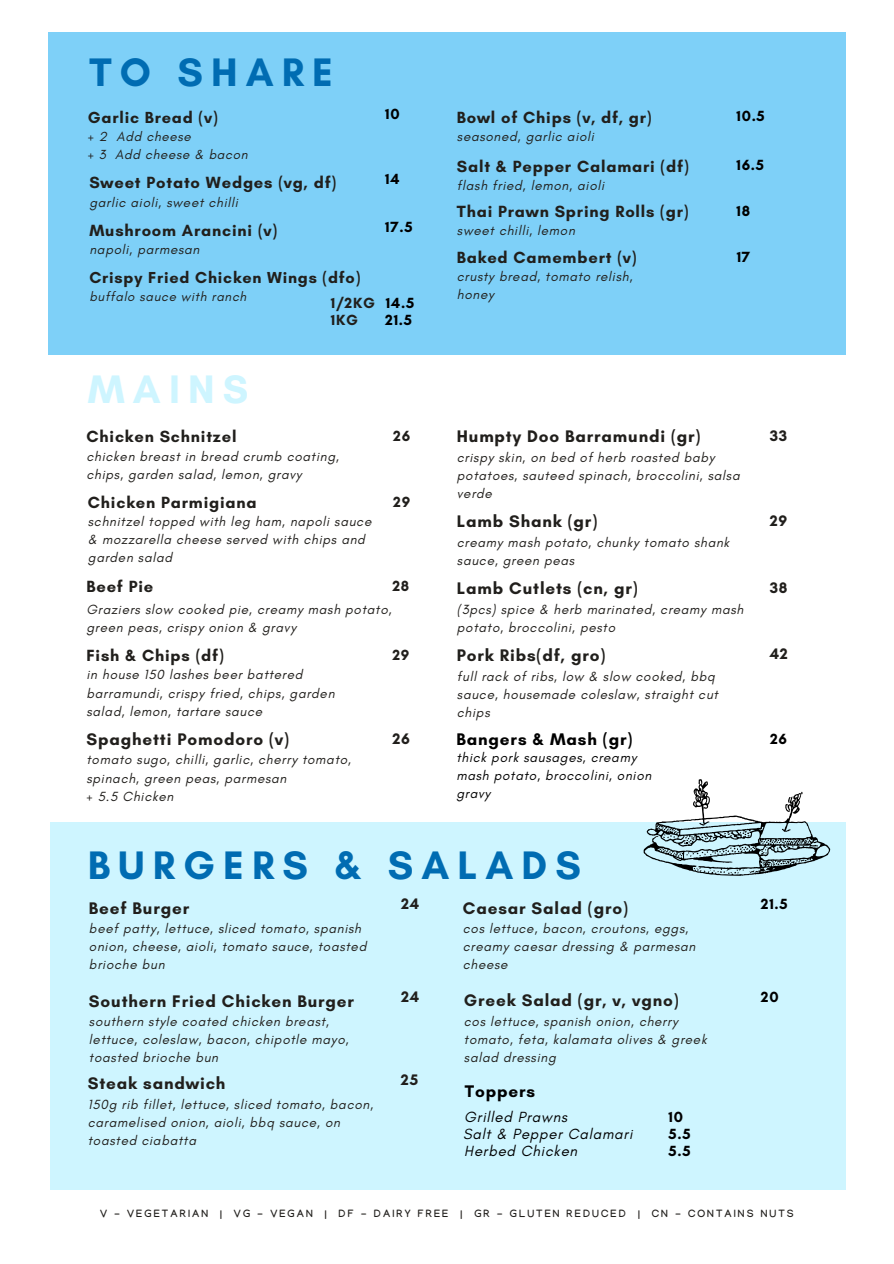
<style>
.page{position:relative;width:894px;height:1264px;background:#fff}
.page>*{position:absolute;margin:0;border:0;box-sizing:border-box;transform-origin:0 0}
.t1{font:700 40.5px "Glacial Indifference";letter-spacing:.2em;color:#006cb2}
.t2{font:700 40.5px "Glacial Indifference";letter-spacing:.2em;color:#cef5ff}
.t3{font:700 17.1px "Glacial Indifference";letter-spacing:.05em;color:#211f1c}
.t4{font:700 17.1px "Glacial Indifference";letter-spacing:.05em;color:#000}
.t5{font:700 16.5px "Glacial Indifference";letter-spacing:.05em;color:#211f1c}
.t6{font:700 16.35px "Glacial Indifference";letter-spacing:.05em;color:#211f1c}
.t7{font:700 16.2px "Glacial Indifference";letter-spacing:.05em;color:#211f1c}
.t8{font:700 15.45px "Glacial Indifference";letter-spacing:.05em;color:#211f1c}
.t9{font:italic 15px "Glacial Indifference";letter-spacing:.05em;color:#000}
.t10{font:700 15px "Glacial Indifference";letter-spacing:.05em;color:#000}
.t11{font:700 15px "Glacial Indifference";letter-spacing:.05em;color:#211f1c}
.t12{font:italic 13.5px/18px "Glacial Indifference";letter-spacing:.05em;color:#211f1c}
.t13{font:italic 13.5px/18px "Glacial Indifference";letter-spacing:.05em;color:#000}
.t14{font:italic 13.35px "Glacial Indifference";letter-spacing:.05em;color:#211f1c}
.t15{font:italic 13.2px "Glacial Indifference";letter-spacing:.05em;color:#211f1c}
.t16{font:700 10.5px "Manjari";letter-spacing:.2em;color:#211f1c}
</style>
<div class="page">
<div style="left:48px;top:32px;width:797px;height:323px;background:#7ed0f8"></div>
<div style="left:51px;top:822px;width:794px;height:367px;background:#cef5ff"></div>
<svg style="left:643px;top:779px;width:187px;height:96px"></svg>
<p class="t1" style="left:90px;top:48px;width:245px">TO SHARE</p>
<p class="t6" style="left:88px;top:107px;width:131px">Garlic Bread (v)</p>
<p class="t10" style="left:385px;top:105px;width:16px">10</p>
<p class="t5" style="left:457px;top:107px;width:196px">Bowl of Chips (v, df, gr)</p>
<h1 class="t14" style="left:88px;top:128px;width:104px">+ 2 Add cheese</h1>
<p class="t14" style="left:88px;top:146px;width:161px">+ 3 Add cheese &amp; bacon</p>
<p class="t12" style="left:457px;top:127px;width:138px">seasoned, garlic aioli</p>
<p class="t5" style="left:457px;top:156px;width:233px">Salt &amp; Pepper Calamari (df)</p>
<p class="t10" style="left:385px;top:170px;width:16px">14</p>
<p class="t5" style="left:89px;top:172px;width:248px">Sweet Potato Wedges (vg, df)</p>
<p class="t12" style="left:457px;top:177px;width:149px">flash fried, lemon, aioli</p>
<p class="t12" style="left:89px;top:193px;width:150px">garlic aioli, sweet chilli</p>
<p class="t5" style="left:457px;top:201px;width:233px">Thai Prawn Spring Rolls (gr)</p>
<h2 class="t10" style="left:385px;top:217px;width:29px">17.5</h2>
<p class="t5" style="left:89px;top:220px;width:189px">Mushroom Arancini (v)</p>
<p class="t12" style="left:457px;top:221px;width:119px">sweet chilli, lemon</p>
<p class="t12" style="left:89px;top:240px;width:111px">napoli, parmesan</p>
<p class="t5" style="left:457px;top:247px;width:181px">Baked Camembert (v)</p>
<p class="t7" style="left:89px;top:268px;width:272px">Crispy Fried Chicken Wings (dfo)</p>
<p class="t12" style="left:457px;top:267px;width:177px">crusty bread, tomato relish, honey</p>
<p class="t15" style="left:89px;top:289px;width:158px">buffalo sauce with ranch</p>
<p class="t11" style="left:331px;top:294px;width:46px">1/2KG</p>
<p class="t10" style="left:386px;top:294px;width:30px">14.5</p>
<h5 class="t10" style="left:385px;top:311px;width:28px">21.5</h5>
<p class="t11" style="left:331px;top:311px;width:29px">1KG</p>
<h1 class="t2" style="left:88px;top:364px;width:162px">MAINS</h1>
<p class="t10" style="left:736px;top:107px;width:30px">10.5</p>
<p class="t10" style="left:736px;top:156px;width:29px">16.5</p>
<p class="t10" style="left:736px;top:201px;width:15px">18</p>
<h5 class="t10" style="left:736px;top:248px;width:15px">17</h5>
<p class="t5" style="left:86px;top:426px;width:151px">Chicken Schnitzel</p>
<h5 class="t11" style="left:393px;top:427px;width:19px">26</h5>
<h4 class="t3" style="left:457px;top:426px;width:245px">Humpty Doo Barramundi (gr)</h4>
<p class="t8" style="left:769px;top:426px;width:19px">33</p>
<p class="t12" style="left:86px;top:447px;width:254px">chicken breast in bread crumb coating, chips, garden salad, lemon, gravy</p>
<p class="t5" style="left:88px;top:492px;width:170px">Chicken Parmigiana</p>
<p class="t11" style="left:393px;top:492px;width:19px">29</p>
<p class="t12" style="left:457px;top:448px;width:284px">crispy skin, on bed of herb roasted baby potatoes, sauteed spinach, broccolini, salsa verde</p>
<p class="t12" style="left:88px;top:512px;width:285px">schnitzel topped with leg ham, napoli sauce &amp; mozzarella cheese served with chips and garden salad</p>
<h4 class="t3" style="left:457px;top:511px;width:142px">Lamb Shank (gr)</h4>
<p class="t8" style="left:769px;top:511px;width:19px">29</p>
<p class="t12" style="left:457px;top:533px;width:274px">creamy mash potato, chunky tomato shank sauce, green peas</p>
<p class="t5" style="left:86px;top:576px;width:68px">Beef Pie</p>
<p class="t11" style="left:392px;top:576px;width:18px">28</p>
<p class="t3" style="left:457px;top:578px;width:182px">Lamb Cutlets (cn, gr)</p>
<p class="t8" style="left:769px;top:578px;width:19px">38</p>
<p class="t12" style="left:86px;top:600px;width:306px">Graziers slow cooked pie, creamy mash potato, green peas, crispy onion &amp; gravy</p>
<p class="t12" style="left:457px;top:600px;width:288px">(3pcs) spice &amp; herb marinated, creamy mash potato, broccolini, pesto</p>
<p class="t5" style="left:86px;top:645px;width:139px">Fish &amp; Chips (df)</p>
<p class="t11" style="left:392px;top:645px;width:19px">29</p>
<p class="t3" style="left:457px;top:645px;width:150px">Pork Ribs(df, gro)</p>
<p class="t8" style="left:769px;top:644px;width:20px">42</p>
<h4 class="t12" style="left:86px;top:665px;width:249px">in house 150 lashes beer battered barramundi, crispy fried, chips, garden salad, lemon, tartare sauce</h4>
<p class="t12" style="left:457px;top:667px;width:262px">full rack of ribs, low &amp; slow cooked, bbq sauce, housemade coleslaw, straight cut chips</p>
<h4 class="t3" style="left:86px;top:728px;width:204px">Spaghetti Pomodoro (v)</h4>
<h3 class="t8" style="left:392px;top:729px;width:19px">26</h3>
<h3 class="t12" style="left:86px;top:750px;width:266px">tomato sugo, chilli, garlic, cherry tomato, spinach, green peas, parmesan</h3>
<h4 class="t12" style="left:86px;top:786px;width:88px">+ 5.5 Chicken</h4>
<p class="t4" style="left:456px;top:728px;width:177px">Bangers &amp; Mash (gr)</p>
<h4 class="t13" style="left:456px;top:748px;width:196px">thick pork sausages, creamy mash potato, broccolini, onion gravy</h4>
<h4 class="t10" style="left:770px;top:730px;width:19px">26</h4>
<h5 class="t1" style="left:88px;top:840px;width:494px">BURGERS &amp; SALADS</h5>
<h1 class="t3" style="left:89px;top:897px;width:102px">Beef Burger</h1>
<p class="t8" style="left:401px;top:894px;width:20px">24</p>
<p class="t12" style="left:89px;top:919px;width:279px">beef patty, lettuce, sliced tomato, spanish onion, cheese, aioli, tomato sauce, toasted brioche bun</p>
<p class="t3" style="left:89px;top:990px;width:266px">Southern Fried Chicken Burger</p>
<p class="t8" style="left:401px;top:987px;width:20px">24</p>
<p class="t12" style="left:89px;top:1012px;width:261px">southern style coated chicken breast, lettuce, coleslaw, bacon, chipotle mayo, toasted brioche bun</p>
<h4 class="t3" style="left:88px;top:1073px;width:139px">Steak sandwich</h4>
<p class="t8" style="left:401px;top:1070px;width:19px">25</p>
<p class="t12" style="left:88px;top:1095px;width:287px">150g rib fillet, lettuce, sliced tomato, bacon, caramelised onion, aioli, bbq sauce, on toasted ciabatta</p>
<p class="t3" style="left:462px;top:897px;width:166px">Caesar Salad (gro)</p>
<p class="t12" style="left:462px;top:919px;width:234px">cos lettuce, bacon, croutons, eggs, creamy caesar dressing &amp; parmesan cheese</p>
<p class="t3" style="left:464px;top:990px;width:216px">Greek Salad (gr, v, vgno)</p>
<p class="t12" style="left:464px;top:1012px;width:244px">cos lettuce, spanish onion, cherry tomato, feta, kalamata olives &amp; greek salad dressing</p>
<h5 class="t4" style="left:464px;top:1080px;width:72px">Toppers</h5>
<p class="t9" style="left:464px;top:1107px;width:104px">Grilled Prawns</p>
<p class="t9" style="left:463px;top:1124px;width:171px">Salt &amp; Pepper Calamari</p>
<p class="t9" style="left:464px;top:1141px;width:114px">Herbed Chicken</p>
<h2 class="t10" style="left:668px;top:1107px;width:16px">10</h2>
<h5 class="t10" style="left:668px;top:1124px;width:24px">5.5</h5>
<h5 class="t10" style="left:668px;top:1141px;width:24px">5.5</h5>
<p class="t10" style="left:760px;top:895px;width:28px">21.5</p>
<p class="t10" style="left:760px;top:988px;width:19px">20</p>
<p class="t16" style="left:100px;top:1209px;width:695px">V - VEGETARIAN | VG - VEGAN | DF - DAIRY FREE | GR - GLUTEN REDUCED | CN - CONTAINS NUTS</p>
</div>
